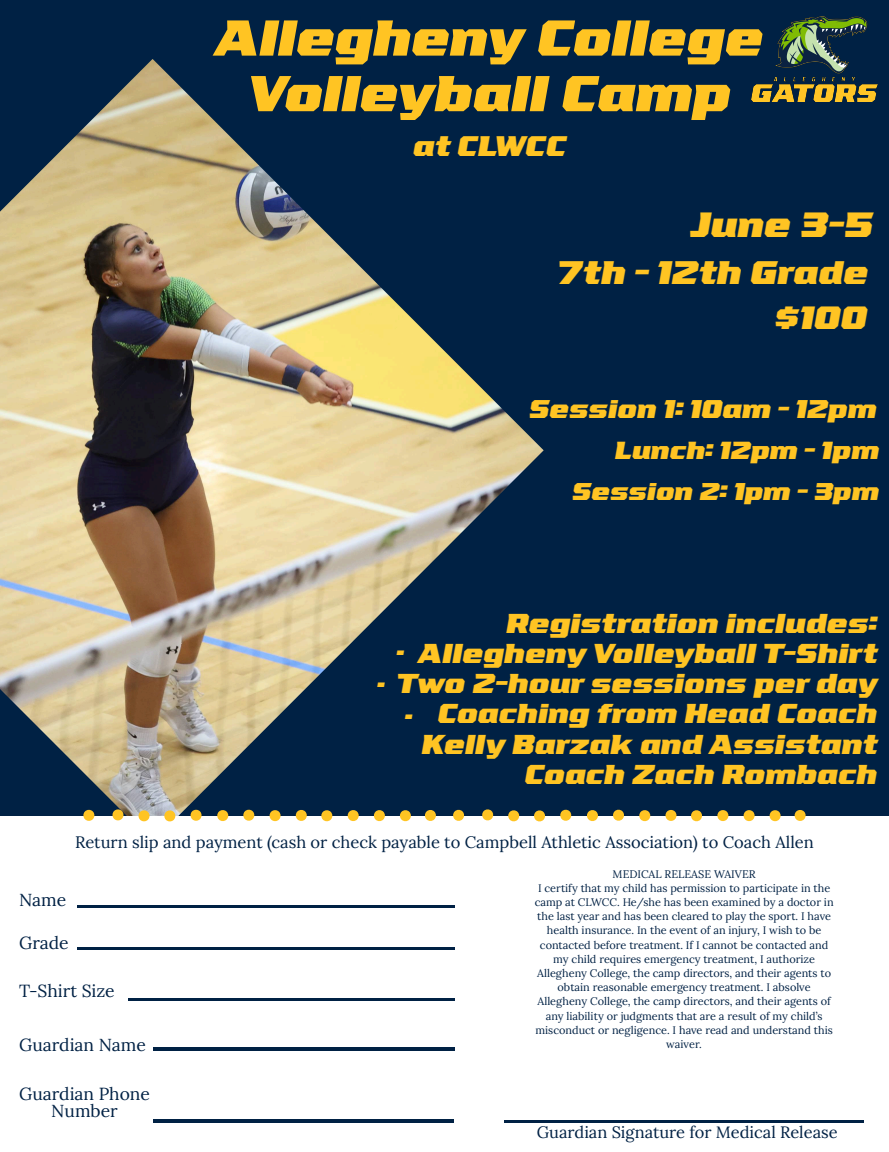
<style>
.page{position:relative;width:889px;height:1152px;background:#fff}
.page>*{position:absolute;margin:0;border:0;box-sizing:border-box;transform-origin:0 0}
.t1{font:italic 900 52.8px/55.6px "VTF League";color:#ffc423;text-align:center}
.t2{font:italic 900 36.8px "VTF League";color:#ffc423}
.t3{font:italic 900 34.4px "VTF League";color:#ffc423}
.t4{font:italic 900 33.6px "VTF League";color:#ffc423}
.t5{font:italic 900 29.6px "VTF League";color:#ffc423}
.t6{font:italic 900 28.8px/30px "VTF League";color:#ffc423;text-align:right}
.t7{font:italic 900 26.8px "VTF League";color:#ffc423}
.t8{font:italic 900 26px "VTF League";color:#ffc423}
.t9{font:italic 900 25.6px "VTF League";color:#ffc423}
.t10{font:17.6px/16.8px "Lora";color:#002144;text-align:center}
.t11{font:16.4px "Lora";color:#002144}
.t12{font:10.8px/14px "Lora";color:#002144;text-align:center}
</style>
<div class="page">
<div style="left:0;top:0;width:889px;height:1151px;background:#002144"></div>
<img style="left:0;top:59px;width:544px;height:749px">
<div style="left:0;top:816px;width:889px;height:335px;background:#fff"></div>
<svg style="left:83px;top:808px;width:353px;height:13px"></svg>
<svg style="left:453px;top:809px;width:353px;height:12px"></svg>
<img style="left:764px;top:17px;width:113px;height:84px">
<hr style="left:77px;top:904px;width:190px;height:3px;background:#002144">
<hr style="left:265px;top:904px;width:190px;height:3px;background:#002144">
<hr style="left:77px;top:946px;width:190px;height:3px;background:#002144">
<hr style="left:265px;top:946px;width:190px;height:3px;background:#002144">
<hr style="left:128px;top:997px;width:206px;height:3px;background:#002144">
<hr style="left:249px;top:997px;width:206px;height:3px;background:#002144">
<svg style="left:153px;top:1047px;width:50px;height:3px"></svg>
<svg style="left:203px;top:1047px;width:252px;height:3px"></svg>
<hr style="left:153px;top:1119px;width:252px;height:3px;background:#002144">
<hr style="left:201px;top:1119px;width:252px;height:3px;background:#002144">
<hr style="left:504px;top:1119px;width:182px;height:3px;background:#002144">
<hr style="left:682px;top:1119px;width:182px;height:3px;background:#002144">
<svg style="left:209px;top:59px;width:555px;height:63px"></svg>
<h1 class="t1" style="left:214px;top:8px;width:551px">Allegheny College<br>Volleyball Camp</h1>
<h3 class="t5" style="left:413px;top:128px;width:155px">at CLWCC</h3>
<h2 class="t2" style="left:690px;top:202px;width:185px">June 3-5</h2>
<h3 class="t3" style="left:557px;top:252px;width:313px">7th - 12th Grade</h3>
<h3 class="t4" style="left:775px;top:297px;width:94px">$100</h3>
<h3 class="t7" style="left:529px;top:393px;width:349px">Session 1: 10am - 12pm</h3>
<h3 class="t8" style="left:615px;top:435px;width:266px">Lunch: 12pm - 1pm</h3>
<h3 class="t9" style="left:572px;top:476px;width:309px">Session 2: 1pm - 3pm</h3>
<h3 class="t7" style="left:378px;top:661px;width:10px">.</h3>
<h3 class="t6" style="left:396px;top:606px;width:484px">Registration includes:<br>Allegheny Volleyball T-Shirt<br>Two 2-hour sessions per day<br>Coaching from Head Coach<br>Kelly Barzak and Assistant<br>Coach Zach Rombach</h3>
<h3 class="t7" style="left:397px;top:629px;width:10px">.</h3>
<h3 class="t7" style="left:405px;top:694px;width:10px">.</h3>
<h3 class="t11" style="left:75px;top:829px;width:740px">Return slip and payment (cash or check payable to Campbell Athletic Association) to Coach Allen</h3>
<h3 class="t10" style="left:19px;top:889px;width:49px">Name</h3>
<h3 class="t10" style="left:19px;top:932px;width:51px">Grade</h3>
<h3 class="t10" style="left:19px;top:980px;width:97px">T-Shirt Size</h3>
<h3 class="t10" style="left:19px;top:1034px;width:128px">Guardian Name</h3>
<h3 class="t10" style="left:19px;top:1083px;width:132px">Guardian Phone<br>Number</h3>
<p class="t12" style="left:535px;top:865px;width:300px">MEDICAL RELEASE WAIVER<br>I certify that my child has permission to participate in the camp at CLWCC. He/she has been examined by a doctor in the last year and has been cleared to play the sport. I have health insurance. In the event of an injury, I wish to be contacted before treatment. If I cannot be contacted and my child requires emergency treatment, I authorize Allegheny College, the camp directors, and their agents to obtain reasonable emergency treatment. I absolve Allegheny College, the camp directors, and their agents of any liability or judgments that are a result of my child’s misconduct or negligence. I have read and understand this waiver.</p>
<h3 class="t11" style="left:537px;top:1118px;width:302px">Guardian Signature for Medical Release</h3>
</div>
